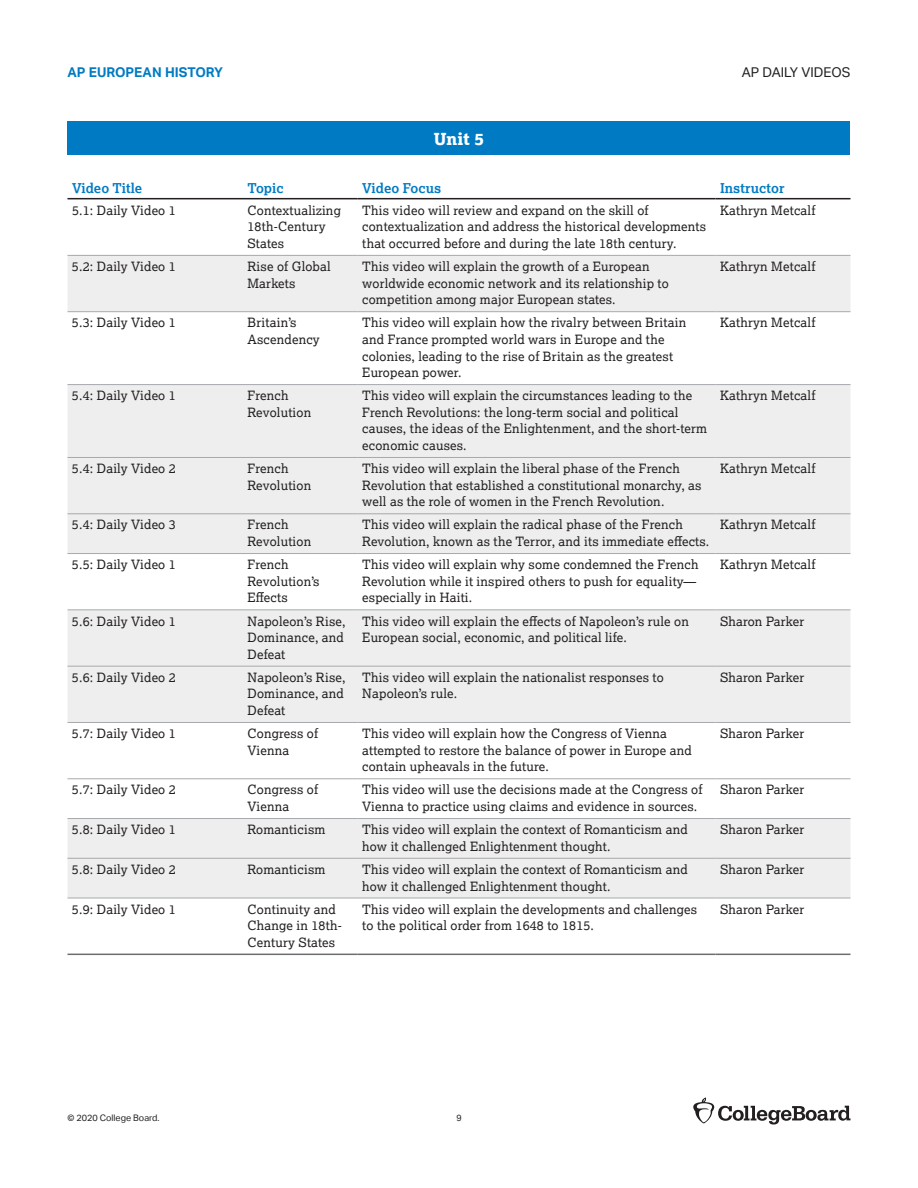
<style>
.page{position:relative;width:918px;height:1188px;background:#fff}
.page>*{position:absolute;margin:0;border:0;box-sizing:border-box;transform-origin:0 0}
.t1{font:800 16.5px "Lexia";color:#fff}
.t2{font:700 13.5px "Lexia";letter-spacing:.005em;color:#007bc3}
.t3{font:700 13.5px "Aktiv Grotesk";color:#007bc3}
.t4{font:13.5px "Aktiv Grotesk";color:#231f20}
.t5{font:12.75px/16.5px "Lexia";letter-spacing:.015em;color:#231f20}
.t6{font:9px "Aktiv Grotesk";color:#231f20}
</style>
<div class="page">
<svg style="left:693px;top:1098px;width:157px;height:27px"></svg>
<div style="left:68px;top:122px;width:782px;height:33px;background:#007bc3"></div>
<svg style="left:68px;top:197px;width:782px;height:1px"></svg>
<svg style="left:68px;top:256px;width:782px;height:642px;fill:#eeeeef"></svg>
<hr style="left:68px;top:198px;width:175px;height:1px;background:#231f20">
<hr style="left:243px;top:198px;width:115px;height:1px;background:#231f20">
<hr style="left:358px;top:198px;width:358px;height:1px;background:#231f20">
<hr style="left:716px;top:198px;width:134px;height:1px;background:#231f20">
<hr style="left:68px;top:954px;width:175px;height:1px;background:#6c6d70">
<hr style="left:243px;top:954px;width:115px;height:1px;background:#6c6d70">
<hr style="left:358px;top:954px;width:358px;height:1px;background:#6c6d70">
<hr style="left:716px;top:954px;width:134px;height:1px;background:#6c6d70">
<hr style="left:68px;top:311px;width:175px;height:1px;background:#a8a9ad">
<hr style="left:243px;top:311px;width:115px;height:1px;background:#a8a9ad">
<hr style="left:358px;top:311px;width:358px;height:1px;background:#a8a9ad">
<hr style="left:716px;top:311px;width:134px;height:1px;background:#a8a9ad">
<hr style="left:68px;top:553px;width:175px;height:1px;background:#a8a9ad">
<hr style="left:243px;top:553px;width:115px;height:1px;background:#a8a9ad">
<hr style="left:358px;top:553px;width:358px;height:1px;background:#a8a9ad">
<hr style="left:716px;top:553px;width:134px;height:1px;background:#a8a9ad">
<hr style="left:68px;top:384px;width:175px;height:1px;background:#a8a9ad">
<hr style="left:243px;top:384px;width:115px;height:1px;background:#a8a9ad">
<hr style="left:358px;top:384px;width:358px;height:1px;background:#a8a9ad">
<hr style="left:716px;top:384px;width:134px;height:1px;background:#a8a9ad">
<hr style="left:68px;top:513px;width:175px;height:1px;background:#a8a9ad">
<hr style="left:243px;top:513px;width:115px;height:1px;background:#a8a9ad">
<hr style="left:358px;top:513px;width:358px;height:1px;background:#a8a9ad">
<hr style="left:716px;top:513px;width:134px;height:1px;background:#a8a9ad">
<hr style="left:68px;top:255px;width:175px;height:1px;background:#a8a9ad">
<hr style="left:243px;top:255px;width:115px;height:1px;background:#a8a9ad">
<hr style="left:358px;top:255px;width:358px;height:1px;background:#a8a9ad">
<hr style="left:716px;top:255px;width:134px;height:1px;background:#a8a9ad">
<hr style="left:68px;top:457px;width:175px;height:1px;background:#a8a9ad">
<hr style="left:243px;top:457px;width:115px;height:1px;background:#a8a9ad">
<hr style="left:358px;top:457px;width:358px;height:1px;background:#a8a9ad">
<hr style="left:716px;top:457px;width:134px;height:1px;background:#a8a9ad">
<hr style="left:68px;top:609px;width:175px;height:1px;background:#a8a9ad">
<hr style="left:243px;top:609px;width:115px;height:1px;background:#a8a9ad">
<hr style="left:358px;top:609px;width:358px;height:1px;background:#a8a9ad">
<hr style="left:716px;top:609px;width:134px;height:1px;background:#a8a9ad">
<hr style="left:68px;top:666px;width:175px;height:1px;background:#a8a9ad">
<hr style="left:243px;top:666px;width:115px;height:1px;background:#a8a9ad">
<hr style="left:358px;top:666px;width:358px;height:1px;background:#a8a9ad">
<hr style="left:716px;top:666px;width:134px;height:1px;background:#a8a9ad">
<hr style="left:68px;top:722px;width:175px;height:1px;background:#a8a9ad">
<hr style="left:243px;top:722px;width:115px;height:1px;background:#a8a9ad">
<hr style="left:358px;top:722px;width:358px;height:1px;background:#a8a9ad">
<hr style="left:716px;top:722px;width:134px;height:1px;background:#a8a9ad">
<hr style="left:68px;top:778px;width:175px;height:1px;background:#a8a9ad">
<hr style="left:243px;top:778px;width:115px;height:1px;background:#a8a9ad">
<hr style="left:358px;top:778px;width:358px;height:1px;background:#a8a9ad">
<hr style="left:716px;top:778px;width:134px;height:1px;background:#a8a9ad">
<hr style="left:68px;top:818px;width:175px;height:1px;background:#a8a9ad">
<hr style="left:243px;top:818px;width:115px;height:1px;background:#a8a9ad">
<hr style="left:358px;top:818px;width:358px;height:1px;background:#a8a9ad">
<hr style="left:716px;top:818px;width:134px;height:1px;background:#a8a9ad">
<hr style="left:68px;top:858px;width:175px;height:1px;background:#a8a9ad">
<hr style="left:243px;top:858px;width:115px;height:1px;background:#a8a9ad">
<hr style="left:358px;top:858px;width:358px;height:1px;background:#a8a9ad">
<hr style="left:716px;top:858px;width:134px;height:1px;background:#a8a9ad">
<hr style="left:68px;top:898px;width:175px;height:1px;background:#a8a9ad">
<hr style="left:243px;top:898px;width:115px;height:1px;background:#a8a9ad">
<hr style="left:358px;top:898px;width:358px;height:1px;background:#a8a9ad">
<hr style="left:716px;top:898px;width:134px;height:1px;background:#a8a9ad">
<p class="t3" style="left:68px;top:65px;width:157px">AP EUROPEAN HISTORY</p>
<p class="t4" style="left:742px;top:65px;width:110px">AP DAILY VIDEOS</p>
<p class="t1" style="left:434px;top:128px;width:52px">Unit 5</p>
<p class="t2" style="left:72px;top:179px;width:72px">Video Title</p>
<p class="t2" style="left:248px;top:179px;width:38px">Topic</p>
<p class="t2" style="left:362px;top:179px;width:81px">Video Focus</p>
<p class="t2" style="left:720px;top:179px;width:66px">Instructor</p>
<p class="t5" style="left:72px;top:202px;width:105px">5.1: Daily Video 1</p>
<p class="t5" style="left:248px;top:202px;width:95px">Contextualizing<br>18th-Century<br>States</p>
<p class="t5" style="left:362px;top:202px;width:346px">This video will review and expand on the skill of contextualization and address the historical developments that occurred before and during the late 18th century.</p>
<p class="t5" style="left:720px;top:202px;width:97px">Kathryn Metcalf</p>
<p class="t5" style="left:72px;top:258px;width:105px">5.2: Daily Video 1</p>
<p class="t5" style="left:248px;top:258px;width:85px">Rise of Global<br>Markets</p>
<p class="t5" style="left:362px;top:258px;width:308px">This video will explain the growth of a European worldwide economic network and its relationship to competition among major European states.</p>
<p class="t5" style="left:720px;top:258px;width:97px">Kathryn Metcalf</p>
<p class="t5" style="left:72px;top:314px;width:105px">5.3: Daily Video 1</p>
<p class="t5" style="left:248px;top:314px;width:74px">Britain’s<br>Ascendency</p>
<p class="t5" style="left:362px;top:314px;width:326px">This video will explain how the rivalry between Britain and France prompted world wars in Europe and the colonies, leading to the rise of Britain as the greatest European power.</p>
<p class="t5" style="left:720px;top:314px;width:97px">Kathryn Metcalf</p>
<p class="t5" style="left:72px;top:387px;width:105px">5.4: Daily Video 1</p>
<p class="t5" style="left:248px;top:387px;width:65px">French<br>Revolution</p>
<p class="t5" style="left:362px;top:387px;width:346px">This video will explain the circumstances leading to the French Revolutions: the long-term social and political causes, the ideas of the Enlightenment, and the short-term economic causes.</p>
<p class="t5" style="left:720px;top:387px;width:97px">Kathryn Metcalf</p>
<p class="t5" style="left:72px;top:460px;width:105px">5.4: Daily Video 2</p>
<p class="t5" style="left:248px;top:460px;width:65px">French<br>Revolution</p>
<p class="t5" style="left:362px;top:460px;width:341px">This video will explain the liberal phase of the French<br>Revolution that established a constitutional monarchy, as well as the role of women in the French Revolution.</p>
<p class="t5" style="left:720px;top:460px;width:97px">Kathryn Metcalf</p>
<p class="t5" style="left:72px;top:516px;width:105px">5.4: Daily Video 3</p>
<p class="t5" style="left:248px;top:516px;width:65px">French<br>Revolution</p>
<p class="t5" style="left:362px;top:516px;width:349px">This video will explain the radical phase of the French<br>Revolution, known as the Terror, and its immediate effects.</p>
<p class="t5" style="left:720px;top:516px;width:97px">Kathryn Metcalf</p>
<p class="t5" style="left:72px;top:556px;width:105px">5.5: Daily Video 1</p>
<p class="t5" style="left:248px;top:556px;width:74px">French<br>Revolution’s<br>Effects</p>
<p class="t5" style="left:362px;top:556px;width:338px">This video will explain why some condemned the French<br>Revolution while it inspired others to push for equality— especially in Haiti.</p>
<p class="t5" style="left:720px;top:556px;width:97px">Kathryn Metcalf</p>
<p class="t5" style="left:72px;top:612px;width:105px">5.6: Daily Video 1</p>
<p class="t5" style="left:248px;top:612px;width:100px">Napoleon’s Rise,<br>Dominance, and<br>Defeat</p>
<p class="t5" style="left:362px;top:612px;width:328px">This video will explain the effects of Napoleon’s rule on<br>European social, economic, and political life.</p>
<p class="t5" style="left:720px;top:612px;width:86px">Sharon Parker</p>
<p class="t5" style="left:72px;top:669px;width:105px">5.6: Daily Video 2</p>
<p class="t5" style="left:248px;top:669px;width:100px">Napoleon’s Rise,<br>Dominance, and<br>Defeat</p>
<p class="t5" style="left:362px;top:669px;width:303px">This video will explain the nationalist responses to<br>Napoleon’s rule.</p>
<p class="t5" style="left:720px;top:669px;width:86px">Sharon Parker</p>
<p class="t5" style="left:72px;top:725px;width:105px">5.7: Daily Video 1</p>
<p class="t5" style="left:248px;top:725px;width:72px">Congress of<br>Vienna</p>
<p class="t5" style="left:362px;top:725px;width:331px">This video will explain how the Congress of Vienna attempted to restore the balance of power in Europe and contain upheavals in the future.</p>
<p class="t5" style="left:720px;top:725px;width:86px">Sharon Parker</p>
<p class="t5" style="left:72px;top:781px;width:105px">5.7: Daily Video 2</p>
<p class="t5" style="left:248px;top:781px;width:72px">Congress of<br>Vienna</p>
<p class="t5" style="left:362px;top:781px;width:342px">This video will use the decisions made at the Congress of<br>Vienna to practice using claims and evidence in sources.</p>
<p class="t5" style="left:720px;top:781px;width:86px">Sharon Parker</p>
<p class="t5" style="left:72px;top:821px;width:105px">5.8: Daily Video 1</p>
<p class="t5" style="left:248px;top:821px;width:79px">Romanticism</p>
<p class="t5" style="left:362px;top:821px;width:327px">This video will explain the context of Romanticism and how it challenged Enlightenment thought.</p>
<p class="t5" style="left:720px;top:821px;width:86px">Sharon Parker</p>
<p class="t5" style="left:72px;top:861px;width:105px">5.8: Daily Video 2</p>
<p class="t5" style="left:248px;top:861px;width:79px">Romanticism</p>
<p class="t5" style="left:362px;top:861px;width:327px">This video will explain the context of Romanticism and how it challenged Enlightenment thought.</p>
<p class="t5" style="left:720px;top:861px;width:86px">Sharon Parker</p>
<p class="t5" style="left:72px;top:901px;width:105px">5.9: Daily Video 1</p>
<p class="t5" style="left:248px;top:900px;width:96px">Continuity and<br>Change in 18th-<br>Century States</p>
<p class="t5" style="left:362px;top:901px;width:337px">This video will explain the developments and challenges to the political order from 1648 to 1815.</p>
<p class="t5" style="left:720px;top:901px;width:86px">Sharon Parker</p>
<p class="t6" style="left:68px;top:1113px;width:94px">© 2020 College Board.</p>
<p class="t6" style="left:456px;top:1113px;width:7px">9</p>
</div>
